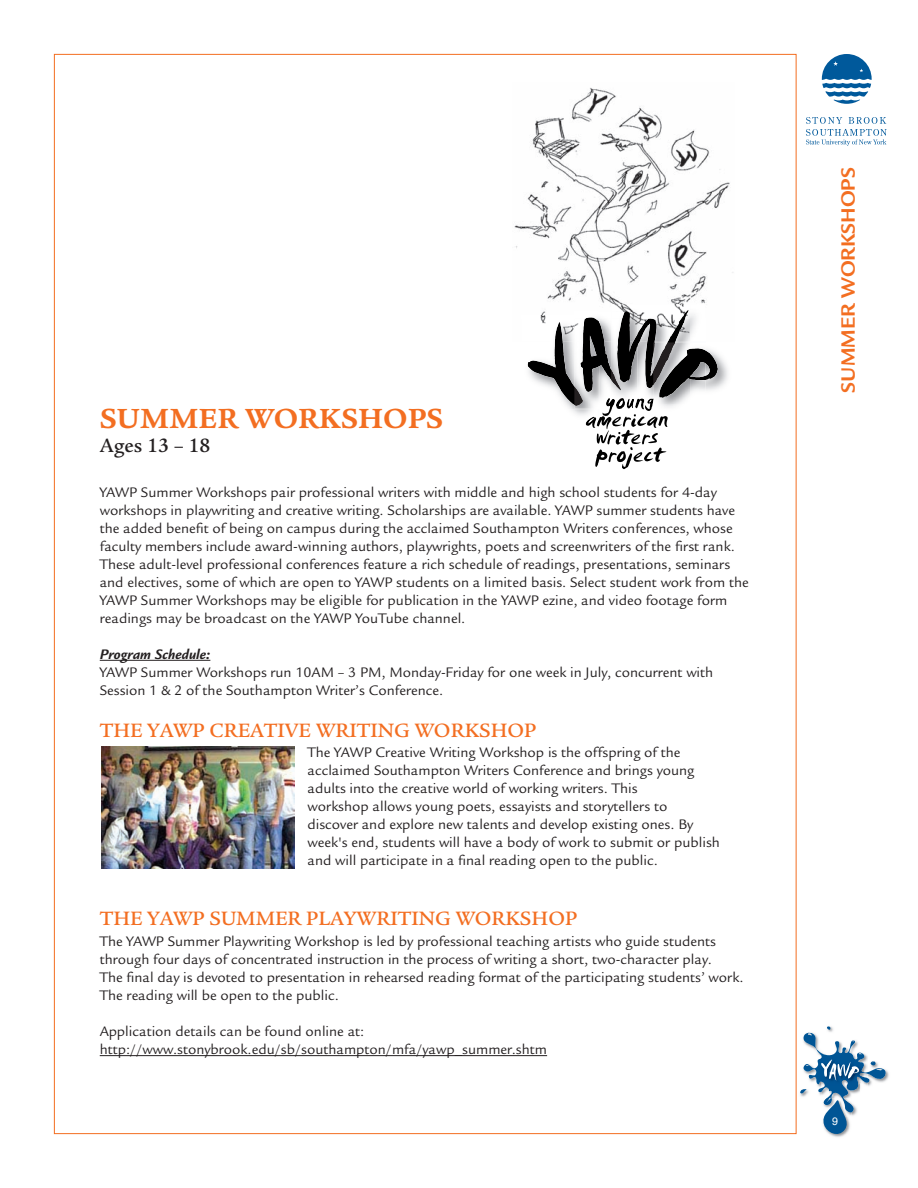
<style>
.page{position:relative;width:918px;height:1188px;background:#fff}
.page>*{position:absolute;margin:0;border:0;box-sizing:border-box;transform-origin:0 0}
.t1{font:700 30px "Legacy Serif Std";color:#f36e21}
.t2{font:500 21px "Legacy Serif Std";color:#f36e21}
.t3{font:700 21px "Legacy Sans Std";color:#f36e21}
.t4{font:500 21px "Legacy Serif Std";color:#231f20}
.t5{font:15px/18px "Legacy Sans Std";color:#231f20}
.t6{font:italic 700 15px "Legacy Sans Std";color:#231f20}
.t7{font:10.8px "Helvetica";color:#fff}
</style>
<div class="page">
<hr style="left:100px;top:660px;width:110px;height:1px;background:#231f20">
<hr style="left:100px;top:1055px;width:447px;height:1px;background:#231f20">
<svg style="left:822px;top:54px;width:50px;height:50px"></svg>
<svg style="left:806px;top:117px;width:81px;height:29px"></svg>
<img style="left:887px;top:1071px;width:2px;height:9px">
<svg style="left:800px;top:1026px;width:87px;height:111px"></svg>
<img style="left:514px;top:87px;width:219px;height:217px">
<img style="left:614px;top:304px;width:70px;height:6px">
<img style="left:718px;top:354px;width:9px;height:13px">
<svg style="left:528px;top:310px;width:190px;height:159px"></svg>
<img style="left:690px;top:409px;width:28px;height:5px">
<img style="left:101px;top:746px;width:193px;height:122px">
<h1 class="t1" style="left:100px;top:407px;width:345px">SUMMER WORKSHOPS</h1>
<h2 class="t4" style="left:100px;top:437px;width:112px">Ages 13 – 18</h2>
<p class="t5" style="left:100px;top:485px;width:650px">YAWP Summer Workshops pair professional writers with middle and high school students for 4-day workshops in playwriting and creative writing. Scholarships are available. YAWP summer students have the added benefit of being on campus during the acclaimed Southampton Writers conferences, whose faculty members include award-winning authors, playwrights, poets and screenwriters of the first rank.<br>These adult-level professional conferences feature a rich schedule of readings, presentations, seminars and electives, some of which are open to YAWP students on a limited basis. Select student work from the YAWP Summer Workshops may be eligible for publication in the YAWP ezine, and video footage form readings may be broadcast on the YAWP YouTube channel.</p>
<p class="t6" style="left:100px;top:648px;width:112px">Program Schedule:</p>
<p class="t5" style="left:100px;top:665px;width:615px">YAWP Summer Workshops run 10AM – 3 PM, Monday-Friday for one week in July, concurrent with<br>Session 1 &amp; 2 of the Southampton Writer’s Conference.</p>
<h2 class="t2" style="left:100px;top:722px;width:438px">THE YAWP CREATIVE WRITING WORKSHOP</h2>
<p class="t5" style="left:308px;top:745px;width:414px">The YAWP Creative Writing Workshop is the offspring of the acclaimed Southampton Writers Conference and brings young adults into the creative world of working writers. This<br>workshop allows young poets, essayists and storytellers to discover and explore new talents and develop existing ones. By week's end, students will have a body of work to submit or publish and will participate in a final reading open to the public.</p>
<h2 class="t2" style="left:100px;top:910px;width:479px">THE YAWP SUMMER PLAYWRITING WORKSHOP</h2>
<p class="t5" style="left:100px;top:934px;width:645px">The YAWP Summer Playwriting Workshop is led by professional teaching artists who guide students through four days of concentrated instruction in the process of writing a short, two-character play.<br>The final day is devoted to presentation in rehearsed reading format of the participating students’ work.<br>The reading will be open to the public.</p>
<p class="t5" style="left:100px;top:1024px;width:449px">Application details can be found online at: http://www.stonybrook.edu/sb/southampton/mfa/yawp_summer.shtm</p>
<h2 class="t3" style="left:840px;top:393px;width:227px;rotate:-90deg">SUMMER WORKSHOPS</h2>
<p class="t7" style="left:832px;top:1116px;width:8px">9</p>
</div>
